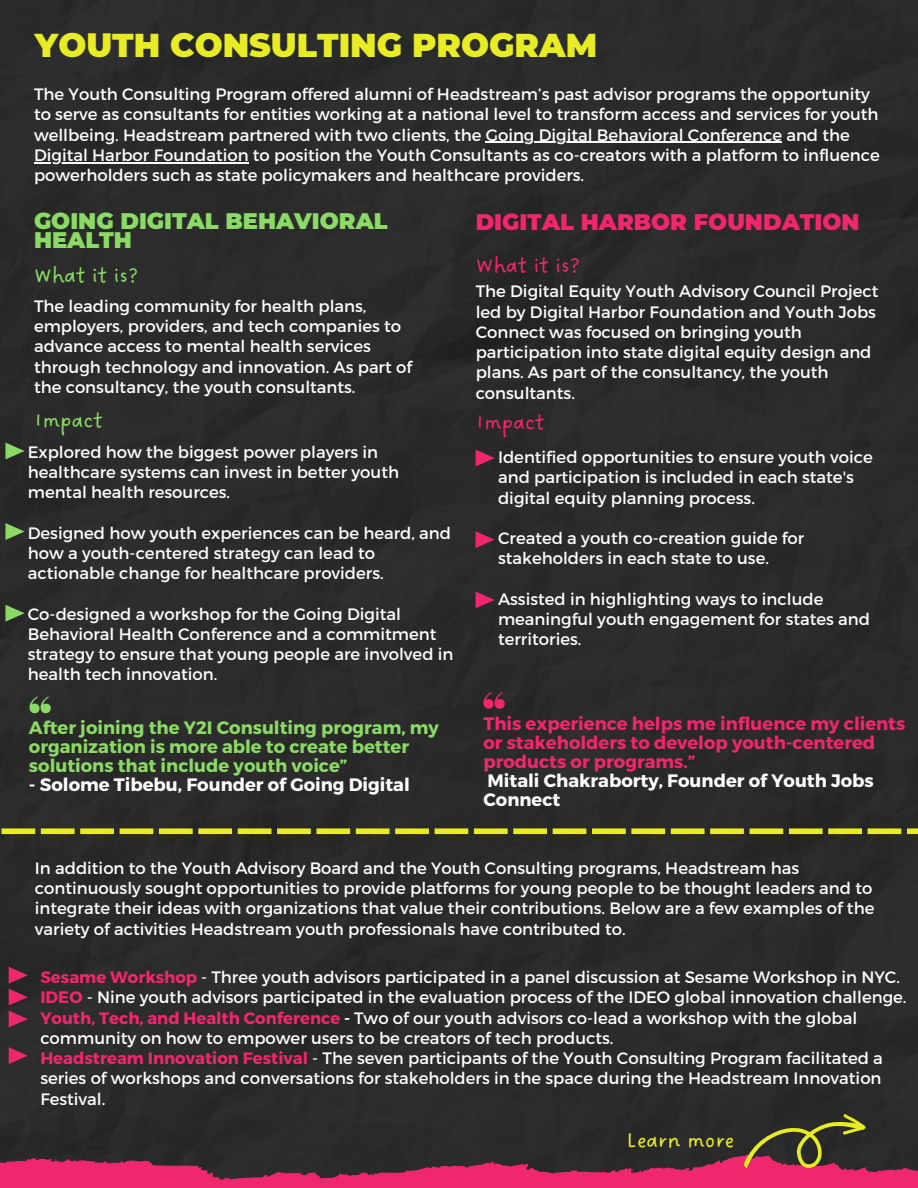
<style>
.page{position:relative;width:918px;height:1188px;background:#fff}
.page>*{position:absolute;margin:0;border:0;box-sizing:border-box;transform-origin:0 0}
.t1{font:900 33px "Montserrat";color:#e7ec24}
.t2{font:900 22.5px/19.2px "Montserrat";color:#8bda66}
.t3{font:900 22.5px "Montserrat";color:#f0266e}
.t4{font:22.5px "DO Sans Regular";color:#8bda66}
.t5{font:22.5px "DO Sans Regular";color:#f0266e}
.t6{font:22.5px "DO Sans Regular";color:#e7ec24}
.t7{font:700 18px/19.2px "Montserrat";color:#8bda66}
.t8{font:700 18px/19.2px "Montserrat";color:#f0266e}
.t9{font:700 18px/19.2px "Montserrat";color:#fff}
.t10{font:16.5px/20.2px "Montserrat";color:#fff}
.s1{font-weight:700;color:#f0266e}
.s2{font-weight:700}
</style>
<div class="page">
<div style="left:0;top:0;width:918px;height:1114px;background:#2b2b2b"></div>
<svg style="left:0;top:828px;width:918px;height:6px;background:#bfc325"></svg>
<svg style="left:5px;top:443px;width:20px;height:16px"></svg>
<hr style="left:486px;top:142px;width:296px;height:1px;background:#fff">
<hr style="left:34px;top:162px;width:215px;height:1px;background:#fff">
<svg style="left:5px;top:523px;width:20px;height:17px"></svg>
<svg style="left:5px;top:605px;width:20px;height:17px"></svg>
<svg style="left:483px;top:692px;width:22px;height:17px"></svg>
<svg style="left:476px;top:450px;width:19px;height:16px"></svg>
<svg style="left:476px;top:531px;width:19px;height:17px"></svg>
<svg style="left:476px;top:591px;width:19px;height:17px"></svg>
<svg style="left:9px;top:967px;width:19px;height:61px"></svg>
<svg style="left:9px;top:1047px;width:19px;height:17px"></svg>
<svg style="left:0;top:1114px;width:918px;height:74px;background:#622b3c"></svg>
<svg style="left:29px;top:696px;width:22px;height:17px"></svg>
<h1 class="t1" style="left:35px;top:25px;width:564px">YOUTH CONSULTING PROGRAM</h1>
<p class="t10" style="left:34px;top:83px;width:847px">The Youth Consulting Program offered alumni of Headstream’s past advisor programs the opportunity to serve as consultants for entities working at a national level to transform access and services for youth wellbeing. Headstream partnered with two clients, the Going Digital Behavioral Conference and the Digital Harbor Foundation to position the Youth Consultants as co-creators with a platform to influence powerholders such as state policymakers and healthcare providers.</p>
<h2 class="t2" style="left:34px;top:211px;width:355px">GOING DIGITAL BEHAVIORAL<br>HEALTH</h2>
<h2 class="t3" style="left:476px;top:209px;width:385px">DIGITAL HARBOR FOUNDATION</h2>
<h2 class="t4" style="left:34px;top:262px;width:106px">What it is?</h2>
<p class="t10" style="left:34px;top:295px;width:380px">The leading community for health plans, employers, providers, and tech companies to advance access to mental health services through technology and innovation. As part of the consultancy, the youth consultants.</p>
<h2 class="t5" style="left:476px;top:252px;width:106px">What it is?</h2>
<p class="t10" style="left:476px;top:280px;width:404px">The Digital Equity Youth Advisory Council Project led by Digital Harbor Foundation and Youth Jobs Connect was focused on bringing youth participation into state digital equity design and plans. As part of the consultancy, the youth consultants.</p>
<h2 class="t4" style="left:34px;top:407px;width:70px">Impact</h2>
<h2 class="t5" style="left:476px;top:409px;width:70px">Impact</h2>
<p class="t10" style="left:28px;top:441px;width:373px">Explored how the biggest power players in healthcare systems can invest in better youth mental health resources.</p>
<p class="t10" style="left:28px;top:522px;width:425px">Designed how youth experiences can be heard, and how a youth-centered strategy can lead to actionable change for healthcare providers.</p>
<p class="t10" style="left:28px;top:603px;width:427px">Co-designed a workshop for the Going Digital Behavioral Health Conference and a commitment strategy to ensure that young people are involved in health tech innovation.</p>
<p class="t7" style="left:29px;top:717px;width:412px">After joining the Y2I Consulting program, my organization is more able to create better solutions that include youth voice”</p>
<p class="t9" style="left:29px;top:775px;width:382px">- Solome Tibebu, Founder of Going Digital</p>
<p class="t10" style="left:498px;top:446px;width:376px">Identified opportunities to ensure youth voice and participation is included in each state's digital equity planning process.</p>
<p class="t10" style="left:498px;top:527px;width:308px">Created a youth co-creation guide for stakeholders in each state to use.</p>
<p class="t10" style="left:498px;top:588px;width:373px">Assisted in highlighting ways to include meaningful youth engagement for states and territories.</p>
<p class="t8" style="left:483px;top:713px;width:423px">This experience helps me influence my clients or stakeholders to develop youth-centered products or programs.”</p>
<p class="t9" style="left:483px;top:770px;width:392px">Mitali Chakraborty, Founder of Youth Jobs<br>Connect</p>
<p class="t10" style="left:35px;top:857px;width:841px">In addition to the Youth Advisory Board and the Youth Consulting programs, Headstream has continuously sought opportunities to provide platforms for young people to be thought leaders and to integrate their ideas with organizations that value their contributions. Below are a few examples of the variety of activities Headstream youth professionals have contributed to.</p>
<p class="t10" style="left:40px;top:966px;width:868px"><span class="s1">Sesame Workshop</span> - Three youth advisors participated in a panel discussion at Sesame Workshop in NYC.<br><span class="s1">IDEO</span> - Nine youth advisors participated in the evaluation process of the IDEO global innovation challenge.<br><span class="s1">Youth, Tech, and Health Conference</span> <span class="s2">-</span> Two of our youth advisors co-lead a workshop with the global community on how to empower users to be creators of tech products.<br><span class="s1">Headstream Innovation Festival</span> - The seven participants of the Youth Consulting Program facilitated a series of workshops and conversations for stakeholders in the space during the Headstream Innovation Festival.</p>
<h2 class="t6" style="left:625px;top:1127px;width:110px">Learn more</h2>
</div>
